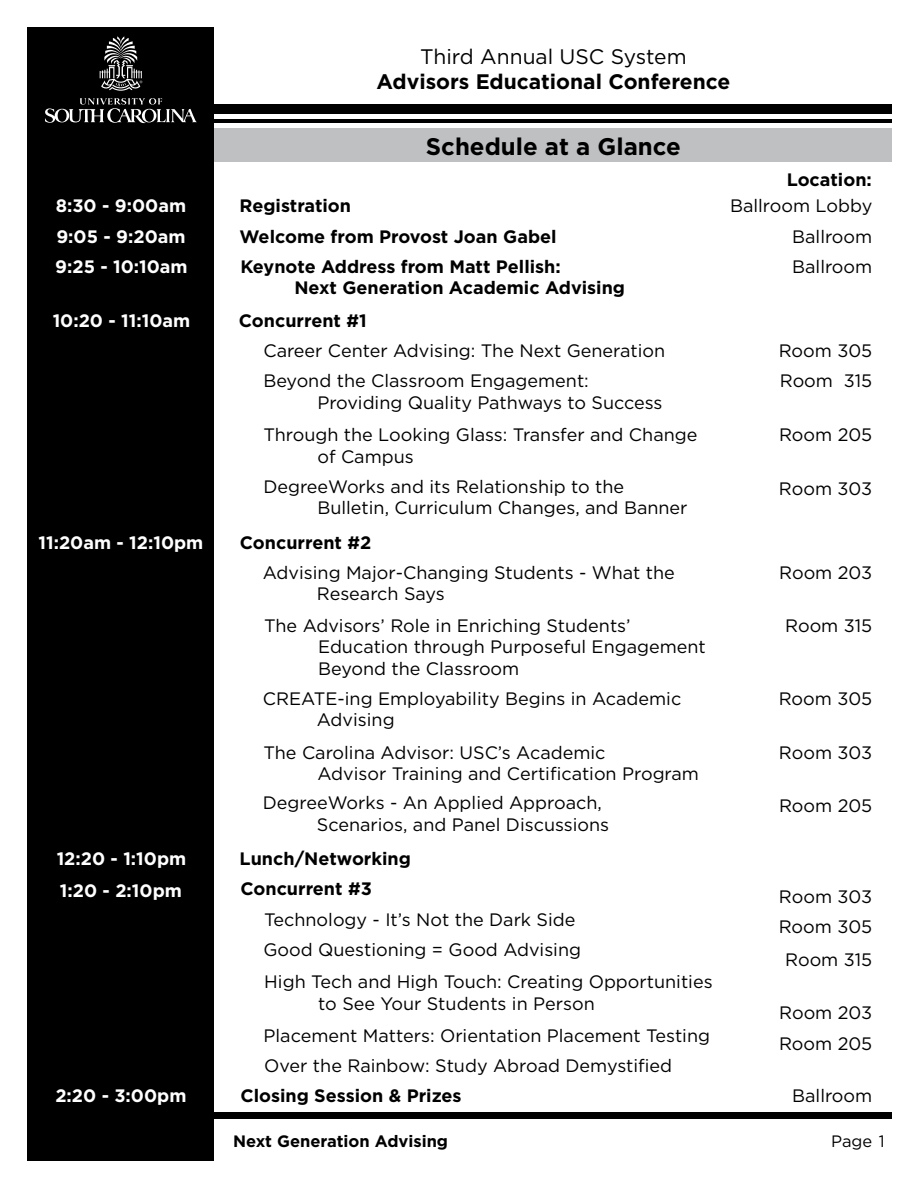
<style>
.page{position:relative;width:918px;height:1188px;background:#fff}
.page>*{position:absolute;margin:0;border:0;box-sizing:border-box;transform-origin:0 0}
.t1{font:700 24px "Gotham";color:#000}
.t2{font:700 21px "Gotham";color:#000}
.t3{font:21px "Gotham";color:#000}
.t4{font:18px/21.6px "Gotham";color:#000}
.t5{font:700 18px/21.6px "Gotham";color:#000}
.t6{font:700 18px "Gotham";color:#fff}
.t7{font:700 16.5px "Gotham";color:#000}
.t8{font:16.5px "Gotham";color:#000}
</style>
<div class="page">
<div style="left:214px;top:129px;width:678px;height:33px;background:#bec0c2"></div>
<div style="left:28px;top:104px;width:864px;height:9px;background:#000"></div>
<div style="left:28px;top:1113px;width:864px;height:6px;background:#000"></div>
<div style="left:28px;top:27px;width:186px;height:1134px;background:#000"></div>
<hr style="left:28px;top:119px;width:864px;height:4px;background:#000">
<svg style="left:45px;top:98px;width:152px;height:25px"></svg>
<svg style="left:100px;top:36px;width:42px;height:55px"></svg>
<p class="t3" style="left:420px;top:43px;width:268px">Third Annual USC System</p>
<p class="t2" style="left:377px;top:68px;width:355px">Advisors Educational Conference</p>
<h1 class="t1" style="left:426px;top:130px;width:256px">Schedule at a Glance</h1>
<p class="t6" style="left:56px;top:194px;width:132px">8:30 - 9:00am</p>
<p class="t5" style="left:240px;top:195px;width:113px">Registration</p>
<p class="t5" style="left:787px;top:169px;width:87px">Location:</p>
<p class="t4" style="left:730px;top:195px;width:144px">Ballroom Lobby</p>
<p class="t6" style="left:56px;top:224px;width:131px">9:05 - 9:20am</p>
<p class="t5" style="left:240px;top:225px;width:319px">Welcome from Provost Joan Gabel</p>
<p class="t4" style="left:792px;top:225px;width:82px">Ballroom</p>
<p class="t6" style="left:55px;top:255px;width:134px">9:25 - 10:10am</p>
<p class="t5" style="left:294px;top:256px;width:332px;text-indent:-54px">Keynote Address from Matt Pellish:<br>Next Generation Academic Advising</p>
<p class="t4" style="left:792px;top:255px;width:82px">Ballroom</p>
<p class="t6" style="left:53px;top:308px;width:139px">10:20 - 11:10am</p>
<p class="t5" style="left:239px;top:309px;width:129px">Concurrent #1</p>
<p class="t4" style="left:263px;top:339px;width:403px">Career Center Advising: The Next Generation</p>
<p class="t4" style="left:779px;top:339px;width:95px">Room 305</p>
<p class="t4" style="left:317px;top:370px;width:347px;text-indent:-54px">Beyond the Classroom Engagement:<br>Providing Quality Pathways to Success</p>
<p class="t4" style="left:780px;top:370px;width:94px">Room 315</p>
<p class="t4" style="left:317px;top:424px;width:382px;text-indent:-54px">Through the Looking Glass: Transfer and Change of Campus</p>
<p class="t4" style="left:779px;top:424px;width:95px">Room 205</p>
<p class="t4" style="left:317px;top:475px;width:372px;text-indent:-54px">DegreeWorks and its Relationship to the<br>Bulletin, Curriculum Changes, and Banner</p>
<p class="t4" style="left:779px;top:477px;width:95px">Room 303</p>
<p class="t6" style="left:39px;top:530px;width:166px">11:20am - 12:10pm</p>
<p class="t5" style="left:240px;top:531px;width:133px">Concurrent #2</p>
<p class="t4" style="left:317px;top:561px;width:359px;text-indent:-54px">Advising Major-Changing Students - What the<br>Research Says</p>
<p class="t4" style="left:779px;top:561px;width:95px">Room 203</p>
<p class="t4" style="left:318px;top:614px;width:389px;text-indent:-54px">The Advisors’ Role in Enriching Students’<br>Education through Purposeful Engagement<br>Beyond the Classroom</p>
<p class="t4" style="left:785px;top:614px;width:89px">Room 315</p>
<p class="t4" style="left:317px;top:687px;width:366px;text-indent:-54px">CREATE-ing Employability Begins in Academic<br>Advising</p>
<p class="t4" style="left:779px;top:687px;width:95px">Room 305</p>
<p class="t4" style="left:318px;top:741px;width:383px;text-indent:-54px">The Carolina Advisor: USC’s Academic<br>Advisor Training and Certification Program</p>
<p class="t4" style="left:779px;top:741px;width:95px">Room 303</p>
<p class="t4" style="left:317px;top:792px;width:294px;text-indent:-54px">DegreeWorks - An Applied Approach,<br>Scenarios, and Panel Discussions</p>
<p class="t4" style="left:779px;top:795px;width:95px">Room 205</p>
<p class="t6" style="left:57px;top:847px;width:131px">12:20 - 1:10pm</p>
<p class="t5" style="left:240px;top:848px;width:173px">Lunch/Networking</p>
<p class="t6" style="left:60px;top:879px;width:123px">1:20 - 2:10pm</p>
<p class="t5" style="left:240px;top:878px;width:133px">Concurrent #3</p>
<p class="t4" style="left:264px;top:908px;width:313px">Technology - It’s Not the Dark Side</p>
<p class="t4" style="left:779px;top:886px;width:95px">Room 303</p>
<p class="t4" style="left:779px;top:916px;width:95px">Room 305</p>
<p class="t4" style="left:264px;top:938px;width:319px">Good Questioning = Good Advising</p>
<p class="t4" style="left:785px;top:948px;width:89px">Room 315</p>
<p class="t4" style="left:318px;top:971px;width:396px;text-indent:-54px">High Tech and High Touch: Creating Opportunities to See Your Students in Person</p>
<p class="t4" style="left:779px;top:1002px;width:95px">Room 203</p>
<p class="t4" style="left:264px;top:1024px;width:448px">Placement Matters: Orientation Placement Testing</p>
<p class="t4" style="left:779px;top:1032px;width:95px">Room 205</p>
<p class="t6" style="left:55px;top:1083px;width:133px">2:20 - 3:00pm</p>
<p class="t4" style="left:264px;top:1055px;width:409px">Over the Rainbow: Study Abroad Demystified</p>
<p class="t5" style="left:240px;top:1085px;width:223px">Closing Session &amp; Prizes</p>
<p class="t4" style="left:792px;top:1084px;width:82px">Ballroom</p>
<p class="t7" style="left:233px;top:1130px;width:217px">Next Generation Advising</p>
<p class="t8" style="left:831px;top:1131px;width:55px">Page 1</p>
</div>
